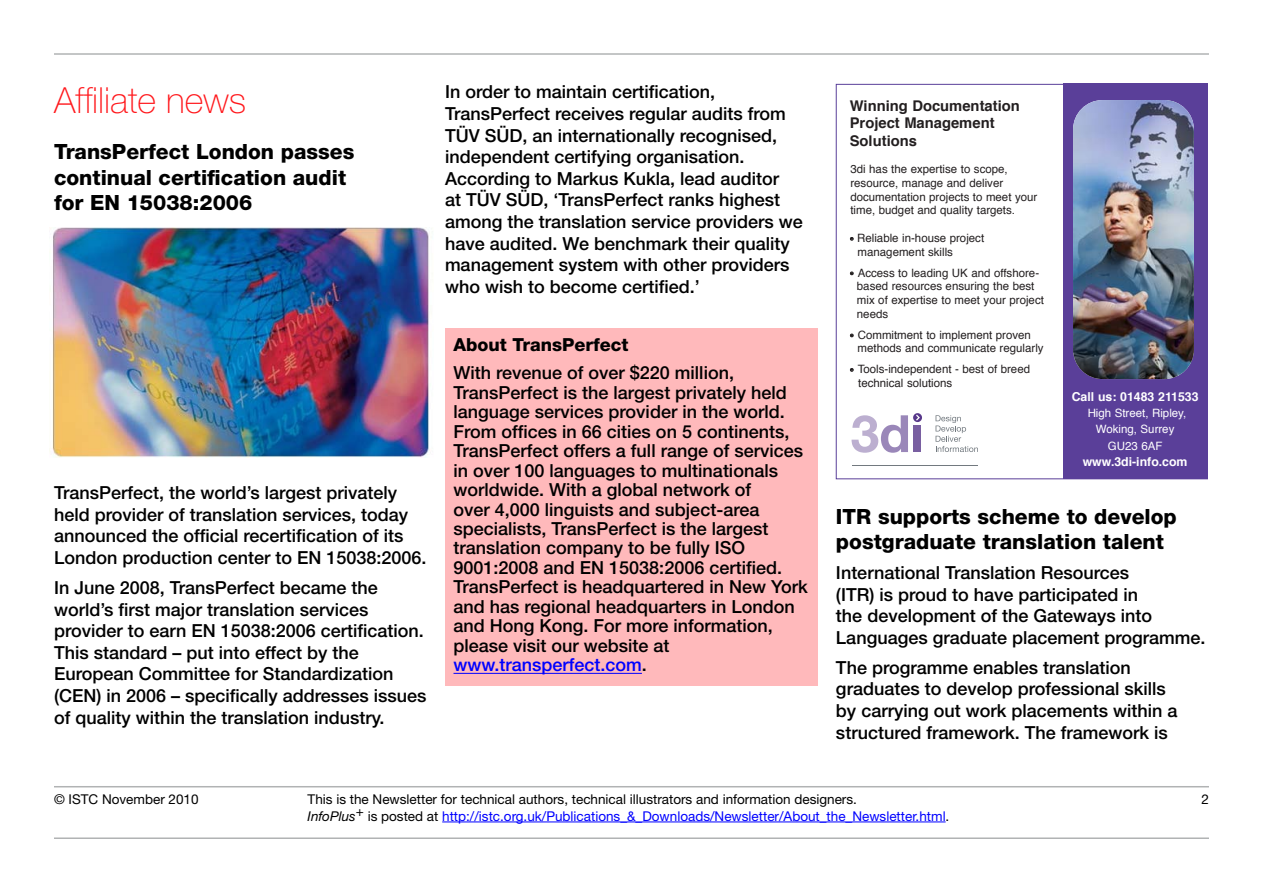
<style>
.page{position:relative;width:1263px;height:893px;background:#fff}
.page>*{position:absolute;margin:0;border:0;box-sizing:border-box;transform-origin:0 0}
.t1{font:100 36px "Helvetica Neue";color:#ff171b}
.t2{font:800 21px/25.2px "Helvetica Neue";color:#000}
.t3{font:500 18px/21.6px "Helvetica Neue";color:#000}
.t4{font:800 18px "Helvetica Neue";color:#000}
.t5{font:700 14.7px/17.7px "Helvetica";color:#231f20}
.t6{font:13.5px/16.2px "Helvetica Neue";color:#000}
.t7{font:700 12.3px "Helvetica";color:#fff}
.t8{font:11.55px/13.8px "Helvetica";color:#231f20}
.t9{font:11.55px/16.4px "Helvetica";color:#fff;text-align:center}
.s1{color:#00f}
.s2{font-family:"Helvetica Neue CE";font-style:italic}
</style>
<div class="page">
<hr style="left:54px;top:53px;width:1155px;height:2px;background:#b1b3b4">
<hr style="left:54px;top:837px;width:1155px;height:2px;background:#b1b3b4">
<hr style="left:54px;top:786px;width:1155px;height:1px;background:#b1b3b4">
<hr style="left:442px;top:822px;width:504px;height:1px;background:#00f">
<div style="left:1063px;top:84px;width:144px;height:395px;background:#5a3f99"></div>
<img style="left:1073px;top:100px;width:121px;height:279px">
<svg style="left:935px;top:415px;width:43px;height:37px"></svg>
<svg style="left:851px;top:413px;width:71px;height:40px"></svg>
<hr style="left:852px;top:465px;width:126px;height:1px;background:#72797f">
<div style="left:445px;top:328px;width:373px;height:358px;background:#ffb9bb"></div>
<hr style="left:453px;top:673px;width:189px;height:1px;background:#00f">
<img style="left:49px;top:227px;width:381px;height:231px">
<h1 class="t1" style="left:54px;top:80px;width:194px">Affiliate news</h1>
<p class="t2" style="left:54px;top:139px;width:302px">TransPerfect London passes continual certification audit for EN 15038:2006</p>
<p class="t3" style="left:54px;top:482px;width:374px">TransPerfect, the world’s largest privately held provider of translation services, today announced the official recertification of its London production center to EN 15038:2006.</p>
<p class="t3" style="left:54px;top:577px;width:374px">In June 2008, TransPerfect became the world’s first major translation services provider to earn EN 15038:2006 certification.<br>This standard – put into effect by the European Committee for Standardization (CEN) in 2006 – specifically addresses issues of quality within the translation industry.</p>
<p class="t3" style="left:445px;top:81px;width:359px">In order to maintain certification, TransPerfect receives regular audits from TÜV SÜD, an internationally recognised, independent certifying organisation.<br>According to Markus Kukla, lead auditor<br>at TÜV SÜD, ‘TransPerfect ranks highest among the translation service providers we have audited. We benchmark their quality management system with other providers who wish to become certified.’</p>
<p class="t4" style="left:453px;top:334px;width:177px">About TransPerfect</p>
<p class="t3" style="left:453px;top:363px;width:356px;line-height:19.5px">With revenue of over $220 million, TransPerfect is the largest privately held language services provider in the world.<br>From offices in 66 cities on 5 continents, TransPerfect offers a full range of services in over 100 languages to multinationals worldwide. With a global network of<br>over 4,000 linguists and subject-area specialists, TransPerfect is the largest translation company to be fully ISO 9001:2008 and EN 15038:2006 certified.<br>TransPerfect is headquartered in New York and has regional headquarters in London and Hong Kong. For more information, please visit our website at <span class="s1">www.transperfect.com</span>.</p>
<p class="t5" style="left:850px;top:97px;width:172px">Winning Documentation<br>Project Management<br>Solutions</p>
<p class="t8" style="left:850px;top:163px;width:189px">3di has the expertise to scope, resource, manage and deliver documentation projects to meet your time, budget and quality targets.</p>
<p class="t8" style="left:857px;top:232px;width:129px">Reliable in-house project management skills</p>
<p class="t8" style="left:857px;top:266px;width:189px">Access to leading UK and offshore&shy;based resources ensuring the best mix of expertise to meet your project needs</p>
<p class="t8" style="left:857px;top:328px;width:188px">Commitment to implement proven methods and communicate regularly</p>
<p class="t8" style="left:858px;top:363px;width:174px">Tools-independent - best of breed technical solutions</p>
<p class="t7" style="left:1072px;top:388px;width:128px">Call us: 01483 211533</p>
<p class="t9" style="left:1088px;top:405px;width:100px">High Street, Ripley,<br>Woking, Surrey<br>GU23 6AF</p>
<p class="t7" style="left:1083px;top:453px;width:106px">www.3di-info.com</p>
<p class="t2" style="left:836px;top:504px;width:342px">ITR supports scheme to develop postgraduate translation talent</p>
<p class="t3" style="left:836px;top:562px;width:371px">International Translation Resources<br>(ITR) is proud to have participated in<br>the development of the Gateways into Languages graduate placement programme.</p>
<p class="t3" style="left:836px;top:656px;width:343px">The programme enables translation graduates to develop professional skills by carrying out work placements within a structured framework. The framework is</p>
<p class="t6" style="left:54px;top:791px;width:146px">© ISTC November 2010</p>
<p class="t6" style="left:1201px;top:791px;width:9px">2</p>
<p class="t6" style="left:308px;top:791px;width:643px">This is the Newsletter for technical authors, technical illustrators and information designers.<br><span class="s2">InfoPlus</span>+ is posted at <span class="s1">http://istc.org.uk/Publications_&amp;_Downloads/Newsletter/About_the_Newsletter.html</span>.</p>
</div>
